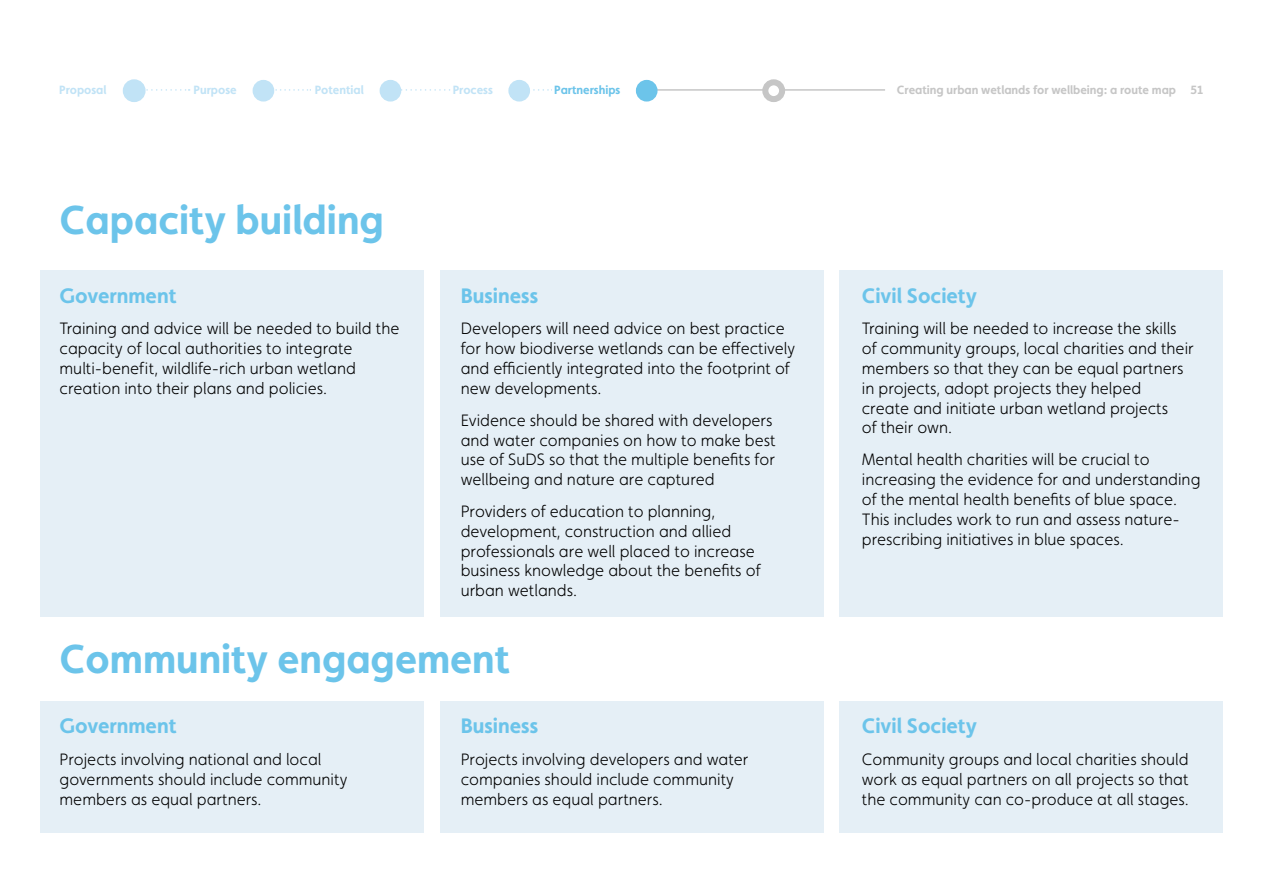
<style>
.page{position:relative;width:1263px;height:893px;background:#fff}
.page>*{position:absolute;margin:0;border:0;box-sizing:border-box;transform-origin:0 0}
.t1{font:700 40.5px "Faricy New";color:#6cc4ea}
.t2{font:700 21px "Faricy New";color:#6cc4ea}
.t3{font:300 16.5px/19.8px "Faricy New";color:#000}
.t4{font:700 12px "Faricy New";color:#c6c6c6}
.t5{font:700 12px "Faricy New";color:#c1e3f6}
.t6{font:700 12px "Faricy New";color:#6cc4ea}
</style>
<div class="page">
<hr style="left:647px;top:89px;width:238px;height:2px;background:#c6c6c6">
<svg style="left:146px;top:89px;width:44px;height:2px"></svg>
<svg style="left:274px;top:89px;width:37px;height:2px"></svg>
<svg style="left:401px;top:89px;width:49px;height:2px"></svg>
<svg style="left:533px;top:89px;width:19px;height:2px"></svg>
<div style="left:255px;top:82px;width:17px;height:17px;background:#c1e3f6;border-radius:50%"></div>
<div style="left:253px;top:80px;width:21px;height:22px;border:5px solid #c1e3f6;border-radius:50%"></div>
<div style="left:382px;top:82px;width:17px;height:17px;background:#c1e3f6;border-radius:50%"></div>
<div style="left:380px;top:80px;width:21px;height:22px;border:5px solid #c1e3f6;border-radius:50%"></div>
<div style="left:511px;top:82px;width:17px;height:17px;background:#c1e3f6;border-radius:50%"></div>
<div style="left:508px;top:80px;width:22px;height:22px;border:5px solid #c1e3f6;border-radius:50%"></div>
<div style="left:638px;top:82px;width:17px;height:17px;background:#6cc4ea;border-radius:50%"></div>
<div style="left:636px;top:80px;width:21px;height:22px;border:5px solid #6cc4ea;border-radius:50%"></div>
<div style="left:126px;top:82px;width:17px;height:17px;background:#c1e3f6;border-radius:50%"></div>
<div style="left:123px;top:79px;width:23px;height:23px;border:6px solid #c1e3f6;border-radius:50%"></div>
<div style="left:765px;top:82px;width:17px;height:17px;background:#fff;border-radius:50%"></div>
<div style="left:762px;top:79px;width:23px;height:23px;border:6px solid #c6c6c6;border-radius:50%"></div>
<div style="left:40px;top:270px;width:384px;height:347px;background:#e5eff6"></div>
<div style="left:40px;top:701px;width:384px;height:131px;background:#e5eff6"></div>
<div style="left:440px;top:270px;width:383px;height:347px;background:#e5eff6"></div>
<div style="left:440px;top:701px;width:383px;height:131px;background:#e5eff6"></div>
<div style="left:839px;top:270px;width:383px;height:347px;background:#e5eff6"></div>
<div style="left:839px;top:701px;width:383px;height:131px;background:#e5eff6"></div>
<p class="t5" style="left:59px;top:83px;width:49px">Proposal</p>
<p class="t5" style="left:194px;top:83px;width:45px">Purpose</p>
<p class="t5" style="left:315px;top:83px;width:50px">Potential</p>
<p class="t5" style="left:453px;top:83px;width:42px">Process</p>
<p class="t6" style="left:554px;top:83px;width:68px">Partnerships</p>
<p class="t4" style="left:897px;top:83px;width:308px">Creating urban wetlands for wellbeing: a route map 51</p>
<h1 class="t1" style="left:60px;top:196px;width:326px">Capacity building</h1>
<p class="t2" style="left:60px;top:283px;width:118px">Government</p>
<p class="t3" style="left:60px;top:319px;width:341px">Training and advice will be needed to build the capacity of local authorities to integrate multi-benefit, wildlife-rich urban wetland creation into their plans and policies.</p>
<p class="t2" style="left:461px;top:283px;width:79px">Business</p>
<p class="t3" style="left:461px;top:319px;width:336px">Developers will need advice on best practice for how biodiverse wetlands can be effectively and efficiently integrated into the footprint of new developments.</p>
<p class="t3" style="left:461px;top:410px;width:317px">Evidence should be shared with developers and water companies on how to make best use of SuDS so that the multiple benefits for wellbeing and nature are captured</p>
<p class="t3" style="left:461px;top:501px;width:301px">Providers of education to planning, development, construction and allied professionals are well placed to increase business knowledge about the benefits of urban wetlands.</p>
<h1 class="t1" style="left:60px;top:634px;width:452px">Community engagement</h1>
<p class="t2" style="left:60px;top:713px;width:118px">Government</p>
<p class="t3" style="left:60px;top:750px;width:289px">Projects involving national and local governments should include community members as equal partners.</p>
<p class="t2" style="left:461px;top:713px;width:79px">Business</p>
<p class="t3" style="left:461px;top:750px;width:289px">Projects involving developers and water companies should include community members as equal partners.</p>
<p class="t2" style="left:862px;top:283px;width:117px">Civil Society</p>
<p class="t3" style="left:862px;top:319px;width:333px">Training will be needed to increase the skills of community groups, local charities and their members so that they can be equal partners in projects, adopt projects they helped<br>create and initiate urban wetland projects<br>of their own.</p>
<p class="t3" style="left:862px;top:450px;width:340px">Mental health charities will be crucial to increasing the evidence for and understanding of the mental health benefits of blue space.<br>This includes work to run and assess nature&shy;prescribing initiatives in blue spaces.</p>
<p class="t2" style="left:862px;top:713px;width:117px">Civil Society</p>
<p class="t3" style="left:862px;top:750px;width:329px;text-align:justify">Community groups and local charities should work as equal partners on all projects so that the community can co-produce at all stages.</p>
</div>
